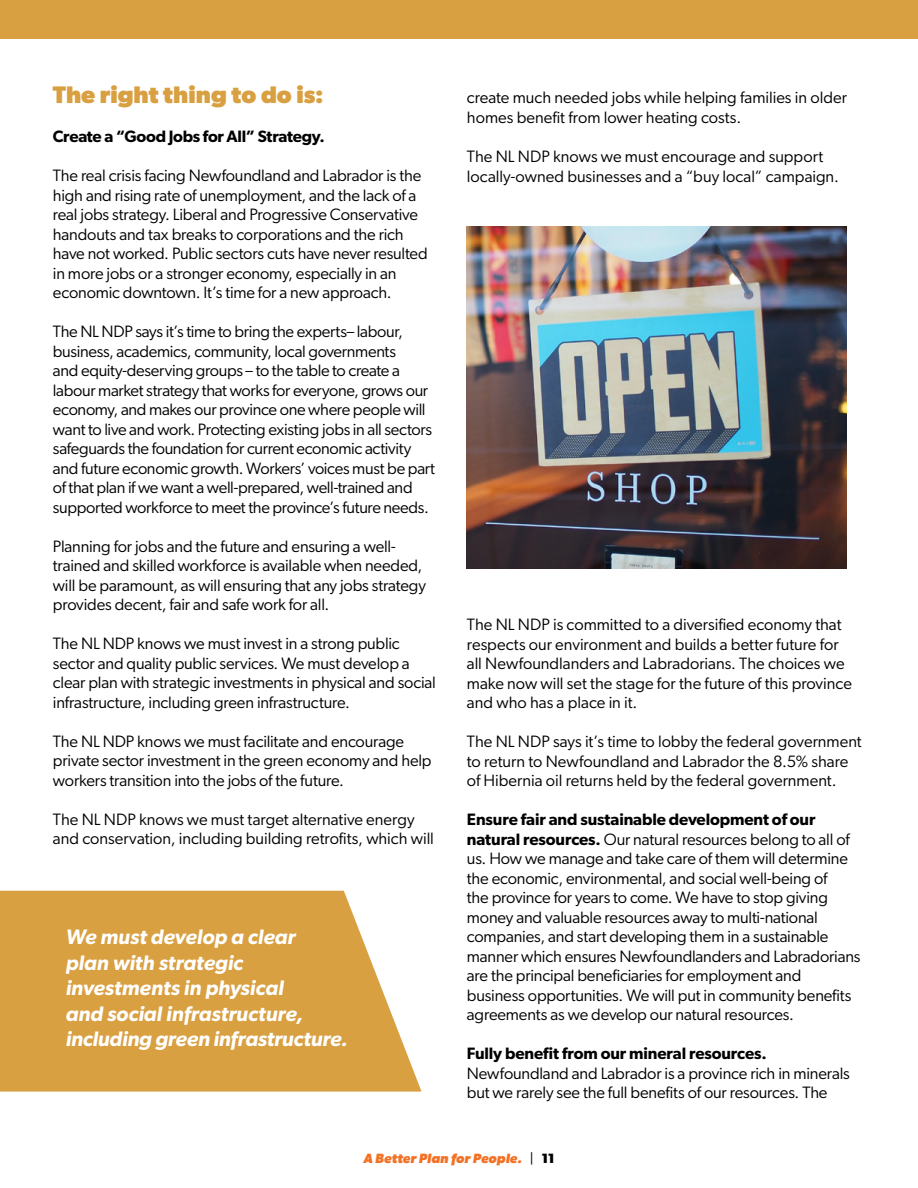
<style>
.page{position:relative;width:918px;height:1188px;background:#fff}
.page>*{position:absolute;margin:0;border:0;box-sizing:border-box;transform-origin:0 0}
.t1{font:700 24px "Gibson";color:#d9a042}
.t2{font:italic 600 21px/25.5px "Gibson";color:#fff}
.t3{font:16.5px/19.5px "Gibson";letter-spacing:-.01em;color:#000}
.t4{font:600 16.5px "Gibson";letter-spacing:-.01em;color:#000}
.t5{font:italic 700 13.5px "Gibson";letter-spacing:.01em;color:#f37124}
.s1{font-weight:600}
.s2{font-weight:400;font-style:normal;color:#000}
.s3{font-style:normal;color:#000}
</style>
<div class="page">
<div style="left:0;top:0;width:918px;height:39px;background:#d9a042"></div>
<svg style="left:0;top:891px;width:422px;height:201px;fill:#d9a042"></svg>
<img style="left:467px;top:226px;width:380px;height:342px">
<h1 class="t1" style="left:53px;top:81px;width:272px">The right thing to do is:</h1>
<p class="t4" style="left:53px;top:127px;width:274px">Create a “Good Jobs for All” Strategy.</p>
<p class="t3" style="left:53px;top:166px;width:376px">The real crisis facing Newfoundland and Labrador is the high and rising rate of unemployment, and the lack of a real jobs strategy. Liberal and Progressive Conservative handouts and tax breaks to corporations and the rich have not worked. Public sectors cuts have never resulted in more jobs or a stronger economy, especially in an economic downtown. It’s time for a new approach.</p>
<p class="t3" style="left:53px;top:322px;width:384px">The NL NDP says it’s time to bring the experts– labour, business, academics, community, local governments<br>and equity-deserving groups – to the table to create a labour market strategy that works for everyone, grows our economy, and makes our province one where people will want to live and work. Protecting existing jobs in all sectors safeguards the foundation for current economic activity and future economic growth. Workers’ voices must be part of that plan if we want a well-prepared, well-trained and supported workforce to meet the province’s future needs.</p>
<p class="t3" style="left:53px;top:536px;width:375px">Planning for jobs and the future and ensuring a well&shy;trained and skilled workforce is available when needed, will be paramount, as will ensuring that any jobs strategy provides decent, fair and safe work for all.</p>
<p class="t3" style="left:53px;top:634px;width:385px">The NL NDP knows we must invest in a strong public sector and quality public services. We must develop a clear plan with strategic investments in physical and social infrastructure, including green infrastructure.</p>
<p class="t3" style="left:53px;top:731px;width:380px">The NL NDP knows we must facilitate and encourage private sector investment in the green economy and help workers transition into the jobs of the future.</p>
<p class="t3" style="left:53px;top:809px;width:383px">The NL NDP knows we must target alternative energy and conservation, including building retrofits, which will</p>
<p class="t2" style="left:66px;top:924px;width:283px">We must develop a clear<br>plan with strategic investments in physical<br>and social infrastructure, including green infrastructure.</p>
<p class="t3" style="left:467px;top:88px;width:382px">create much needed jobs while helping families in older homes benefit from lower heating costs.</p>
<p class="t3" style="left:467px;top:146px;width:373px">The NL NDP knows we must encourage and support locally-owned businesses and a “buy local” campaign.</p>
<p class="t3" style="left:467px;top:614px;width:387px">The NL NDP is committed to a diversified economy that respects our environment and builds a better future for all Newfoundlanders and Labradorians. The choices we make now will set the stage for the future of this province and who has a place in it.</p>
<p class="t3" style="left:467px;top:731px;width:396px">The NL NDP says it’s time to lobby the federal government to return to Newfoundland and Labrador the 8.5% share of Hibernia oil returns held by the federal government.</p>
<p class="t3" style="left:467px;top:809px;width:395px"><span class="s1">Ensure fair and sustainable development of our natural resources.</span> Our natural resources belong to all of us. How we manage and take care of them will determine the economic, environmental, and social well-being of<br>the province for years to come. We have to stop giving money and valuable resources away to multi-national companies, and start developing them in a sustainable manner which ensures Newfoundlanders and Labradorians are the principal beneficiaries for employment and business opportunities. We will put in community benefits agreements as we develop our natural resources.</p>
<p class="t4" style="left:467px;top:1044px;width:301px">Fully benefit from our mineral resources.</p>
<p class="t3" style="left:467px;top:1063px;width:384px">Newfoundland and Labrador is a province rich in minerals but we rarely see the full benefits of our resources. The</p>
<p class="t5" style="left:363px;top:1151px;width:193px">A Better Plan for People. <span class="s2">|</span> <span class="s3">11</span></p>
</div>
